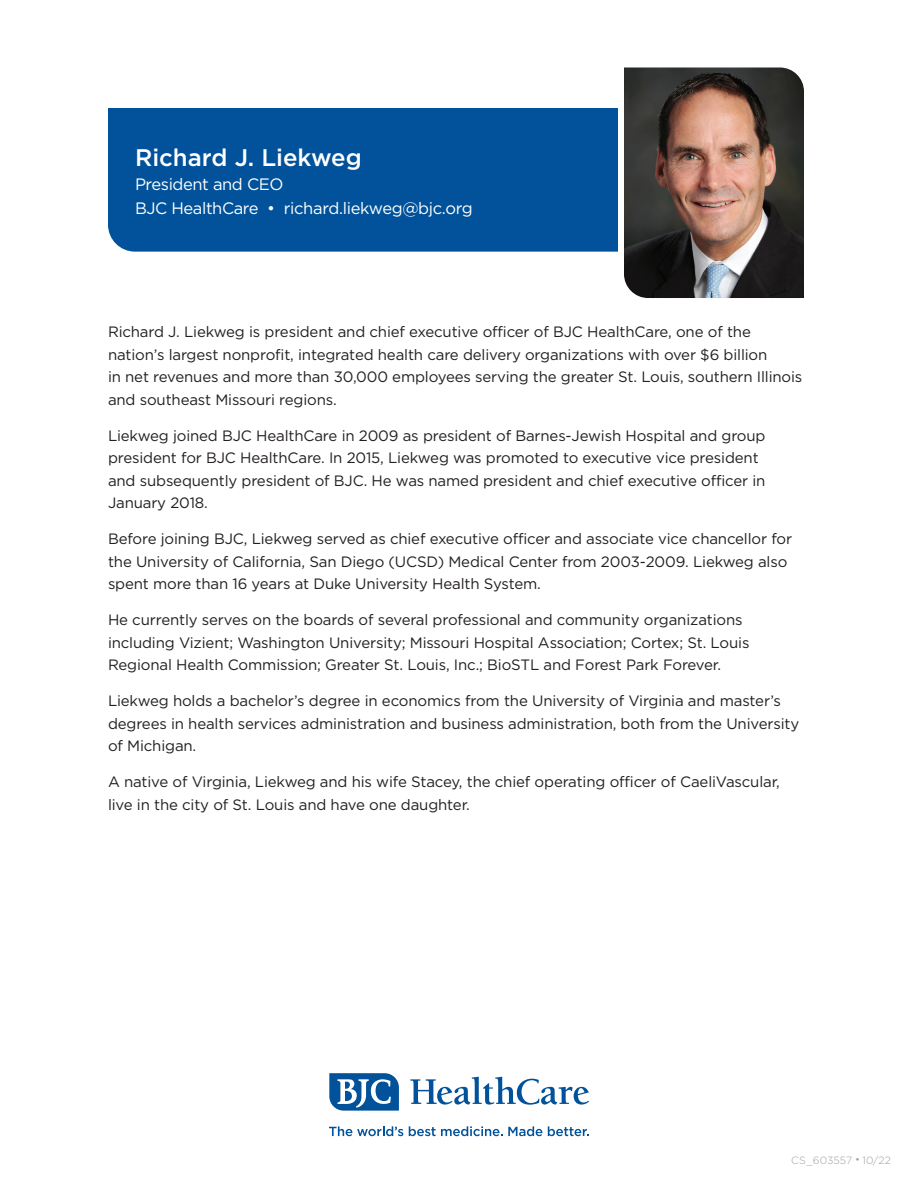
<style>
.page{position:relative;width:918px;height:1188px;background:#fff}
.page>*{position:absolute;margin:0;border:0;box-sizing:border-box;transform-origin:0 0}
.Name__Gotham_Med16{font:500 24px "Gotham";color:#fff}
.Title_and_HSO_Gotham{font:16.5px "Gotham";letter-spacing:-.025em;color:#fff}
.Body_Gotham_Book_10{font:15px/22.5px "Gotham";letter-spacing:-.01em;color:#231f20}
.Name__Gotham_Med16-2{font:300 10.5px "Gotham";letter-spacing:.005em;color:#9d9fa2}
</style>
<div class="page">
<div style="left:108px;top:108px;width:507px;height:144px;background:#01529a"></div>
<img style="left:615px;top:67px;width:189px;height:231px">
<svg style="left:329px;top:1126px;width:74px;height:10px"></svg>
<svg style="left:409px;top:1126px;width:133px;height:10px"></svg>
<svg style="left:548px;top:1126px;width:41px;height:10px"></svg>
<svg style="left:410px;top:1077px;width:179px;height:28px"></svg>
<svg style="left:329px;top:1073px;width:70px;height:38px"></svg>
<p class="Name__Gotham_Med16" style="left:135px;top:144px;width:228px">Richard J. Liekweg</p>
<p class="Title_and_HSO_Gotham" style="left:135px;top:175px;width:150px">President and CEO</p>
<p class="Title_and_HSO_Gotham" style="left:135px;top:199px;width:339px">BJC HealthCare • richard.liekweg@bjc.org</p>
<p class="Body_Gotham_Book_10" style="left:108px;top:320px;width:696px">Richard J. Liekweg is president and chief executive officer of BJC HealthCare, one of the nation’s largest nonprofit, integrated health care delivery organizations with over $6 billion<br>in net revenues and more than 30,000 employees serving the greater St. Louis, southern Illinois and southeast Missouri regions.</p>
<p class="Body_Gotham_Book_10" style="left:108px;top:424px;width:659px">Liekweg joined BJC HealthCare in 2009 as president of Barnes‑Jewish Hospital and group president for BJC HealthCare. In 2015, Liekweg was promoted to executive vice president and subsequently president of BJC. He was named president and chief executive officer in January 2018.</p>
<p class="Body_Gotham_Book_10" style="left:108px;top:527px;width:686px">Before joining BJC, Liekweg served as chief executive officer and associate vice chancellor for the University of California, San Diego (UCSD) Medical Center from 2003-2009. Liekweg also spent more than 16 years at Duke University Health System.</p>
<p class="Body_Gotham_Book_10" style="left:108px;top:608px;width:643px">He currently serves on the boards of several professional and community organizations including Vizient; Washington University; Missouri Hospital Association; Cortex; St. Louis<br>Regional Health Commission; Greater St. Louis, Inc.; BioSTL and Forest Park Forever.</p>
<p class="Body_Gotham_Book_10" style="left:108px;top:689px;width:693px">Liekweg holds a bachelor’s degree in economics from the University of Virginia and master’s degrees in health services administration and business administration, both from the University of Michigan.</p>
<p class="Body_Gotham_Book_10" style="left:108px;top:770px;width:673px">A native of Virginia, Liekweg and his wife Stacey, the chief operating officer of CaeliVascular, live in the city of St. Louis and have one daughter.</p>
<p class="Name__Gotham_Med16-2" style="left:791px;top:1154px;width:101px">CS_603557 • 10/22</p>
</div>
